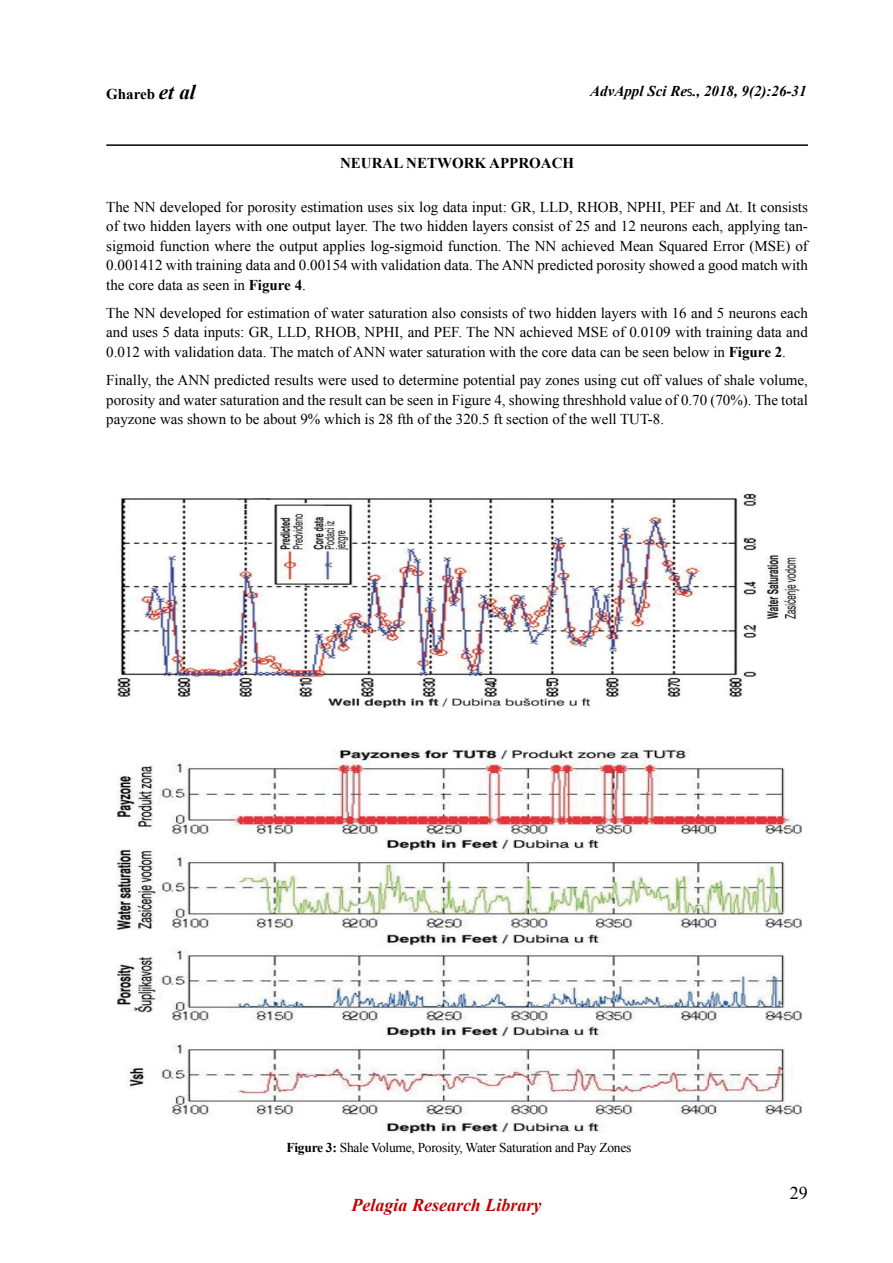
<style>
.page{position:relative;width:893px;height:1263px;background:#fff}
.page>*{position:absolute;margin:0;border:0;box-sizing:border-box;transform-origin:0 0}
.t1{font:italic 700 18px "Times New Roman";color:#c00000}
.t2{font:18px "Times New Roman";color:#000}
.t3{font:15px/19.5px "Times New Roman";color:#000;text-align:justify}
.t4{font:700 15px "Times New Roman";color:#000}
.t5{font:italic 700 15px "Times New Roman";color:#000}
.t6{font:13.5px "Times New Roman";letter-spacing:-.02em;color:#000}
.s1{font-style:italic;font-size:21px}
.s2{font-family:"Calibri";font-weight:400;font-style:normal}
.s3{font-weight:700}
</style>
<div class="page">
<hr style="left:106px;top:144px;width:702px;height:2px;background:#000">
<img style="left:117px;top:494px;width:683px;height:204px">
<img style="left:328px;top:698px;width:263px;height:10px">
<img style="left:117px;top:749px;width:684px;height:385px">
<p class="t4" style="left:106px;top:84px;width:91px">Ghareb <span class="s1">et al</span></p>
<p class="t5" style="left:590px;top:81px;width:218px">AdvAppl Sci Re<span class="s2">s</span>., 2018, 9(2):26-31</p>
<p class="t4" style="left:340px;top:153px;width:236px">NEURAL NETWORK APPROACH</p>
<p class="t3" style="left:106px;top:197px;width:703px">The NN developed for porosity estimation uses six log data input: GR, LLD, RHOB, NPHI, PEF and ∆t. It consists of two hidden layers with one output layer. The two hidden layers consist of 25 and 12 neurons each, applying tan&shy;sigmoid function where the output applies log-sigmoid function. The NN achieved Mean Squared Error (MSE) of 0.001412 with training data and 0.00154 with validation data. The ANN predicted porosity showed a good match with the core data as seen in <span class="s3">Figure 4</span>.</p>
<p class="t3" style="left:106px;top:303px;width:703px">The NN developed for estimation of water saturation also consists of two hidden layers with 16 and 5 neurons each and uses 5 data inputs: GR, LLD, RHOB, NPHI, and PEF. The NN achieved MSE of 0.0109 with training data and 0.012 with validation data. The match of ANN water saturation with the core data can be seen below in <span class="s3">Figure 2</span>.</p>
<p class="t3" style="left:106px;top:370px;width:703px">Finally, the ANN predicted results were used to determine potential pay zones using cut off values of shale volume, porosity and water saturation and the result can be seen in Figure 4, showing threshhold value of 0.70 (70%). The total payzone was shown to be about 9% which is 28 fth of the 320.5 ft section of the well TUT-8.</p>
<p class="t6" style="left:286px;top:1138px;width:346px"><span class="s3">Figure 3:</span> Shale Volume, Porosity, Water Saturation and Pay Zones</p>
<p class="t1" style="left:351px;top:1193px;width:191px">Pelagia Research Library</p>
<p class="t2" style="left:790px;top:1181px;width:19px">29</p>
</div>
